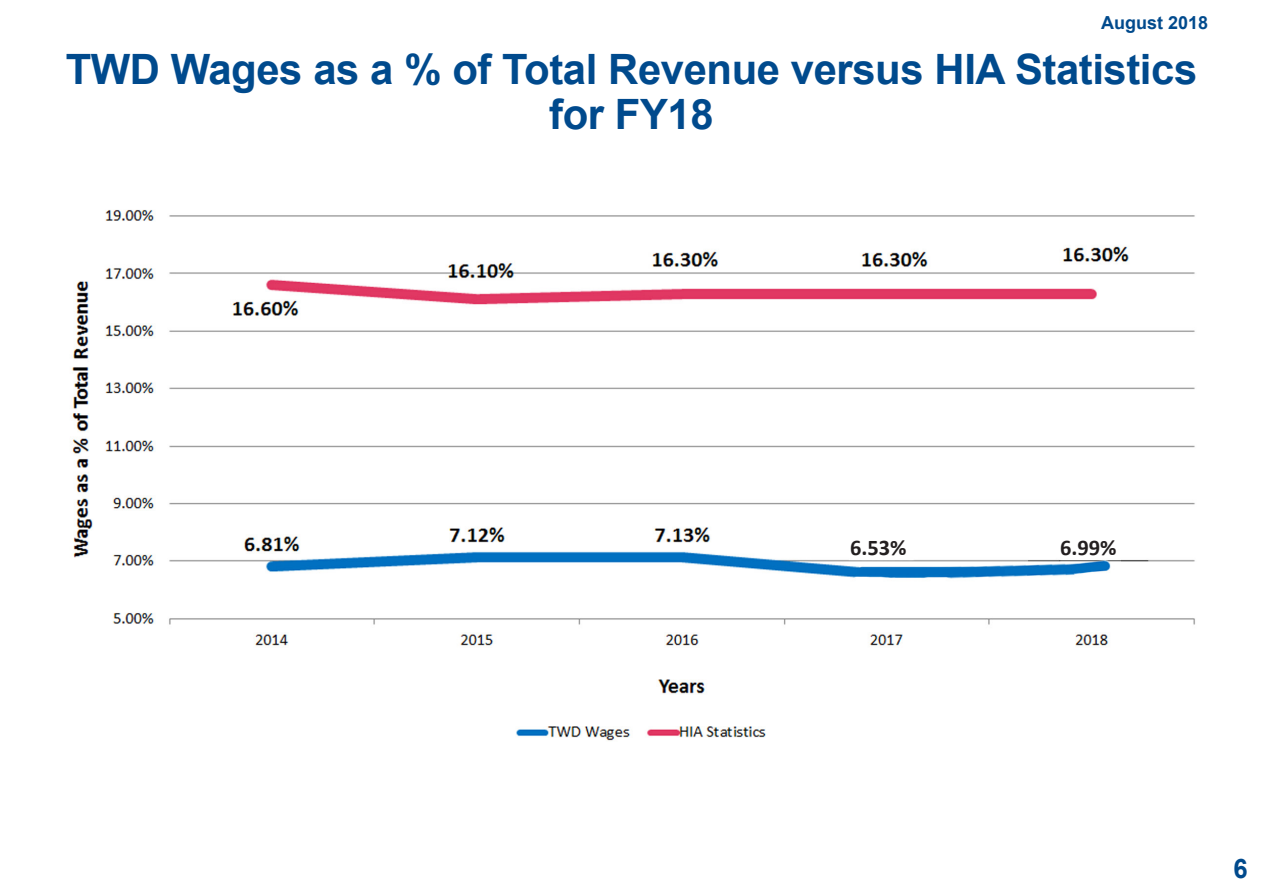
<style>
.page{position:relative;width:1263px;height:893px;background:#fff}
.page>*{position:absolute;margin:0;border:0;box-sizing:border-box;transform-origin:0 0}
.t1{font:700 41.85px/44.8px "Arial";letter-spacing:-.01em;color:#004a8d;text-align:center}
.t2{font:700 26.85px "Arial";color:#004a8d;scale:.95 1}
.t3{font:700 22.35px "Calibri";color:#231f20}
.t4{font:700 18px "Arial";color:#004a8d}
</style>
<div class="page">
<img style="left:72px;top:210px;width:1123px;height:531px">
<p class="t4" style="left:1101px;top:10px;width:109px">August 2018</p>
<p class="t1" style="left:66px;top:48px;width:1133px">TWD Wages as a % of Total Revenue versus HIA Statistics for FY18</p>
<p class="t3" style="left:850px;top:533px;width:58px">6.53%</p>
<p class="t3" style="left:1060px;top:533px;width:58px">6.99%</p>
<p class="t2" style="left:1233px;top:850px;width:16px">6</p>
</div>
